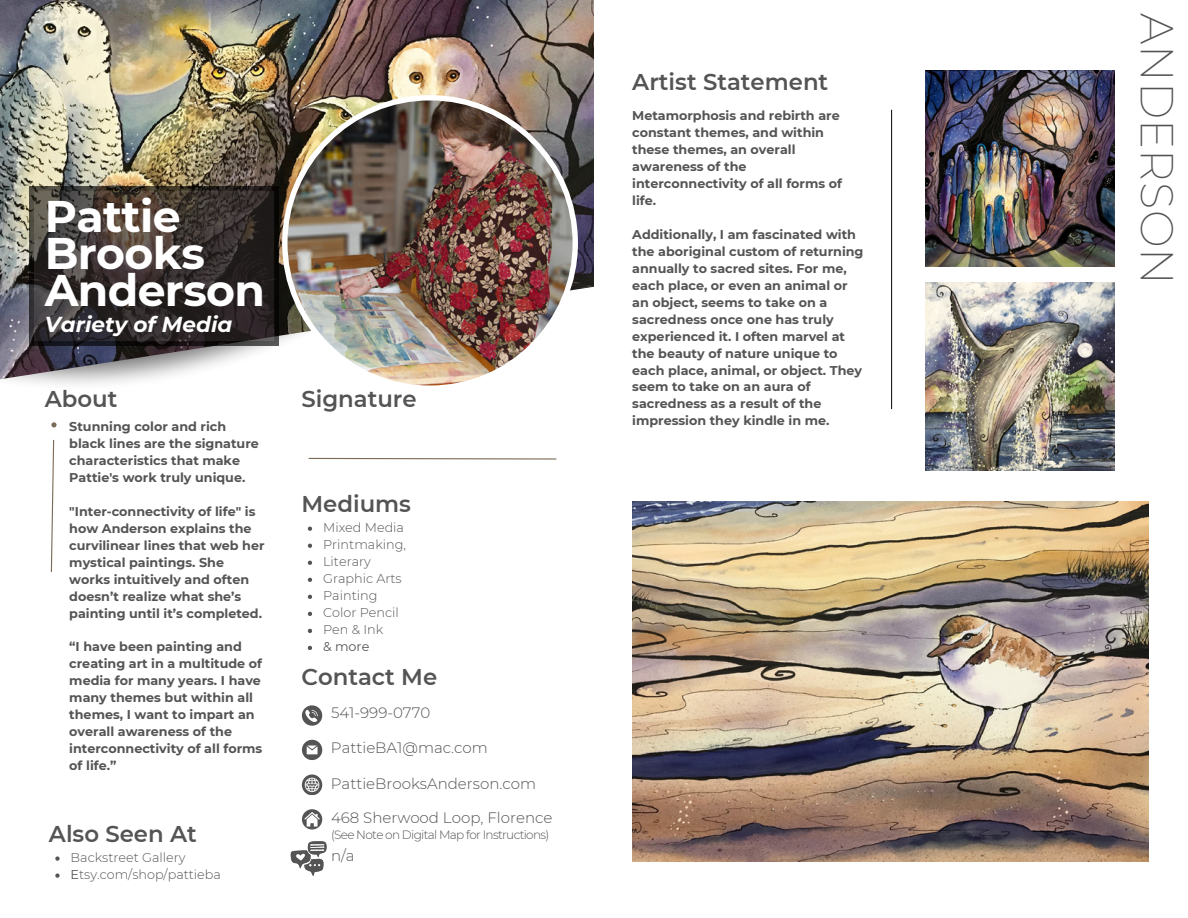
<style>
.page{position:relative;width:1188px;height:918px;background:#fff}
.page>*{position:absolute;margin:0;border:0;box-sizing:border-box;transform-origin:0 0}
.t1{font:200 45px "Montserrat";letter-spacing:.005em;color:#545454}
.t2{font:700 44.25px/37.2px "Montserrat";letter-spacing:-.015em;color:#fff}
.t3{font:600 22.8px "Montserrat";color:#545454}
.t4{font:italic 700 21.6px "Montserrat";color:#fff}
.t5{font:300 15px "Montserrat";color:#545454}
.t6{font:700 12.75px/17px "Montserrat";color:#545454}
.t7{font:300 12.75px/17.1px "Montserrat";color:#545454}
.t8{font:300 12px "Montserrat";letter-spacing:-.055em;color:#545454}
.s1{font-weight:400}
</style>
<div class="page">
<svg style="left:302px;top:705px;width:20px;height:21px"></svg>
<svg style="left:302px;top:774px;width:20px;height:21px"></svg>
<svg style="left:302px;top:740px;width:20px;height:20px"></svg>
<div style="left:302px;top:809px;width:20px;height:20px;background:#545454;border-radius:50%"></div>
<svg style="left:304px;top:812px;width:16px;height:15px"></svg>
<svg style="left:51px;top:422px;width:6px;height:5px"></svg>
<svg style="left:50px;top:439px;width:5px;height:133px"></svg>
<img style="left:0;top:0;width:594px;height:379px">
<img style="left:282px;top:95px;width:296px;height:291px">
<svg style="left:308px;top:457px;width:249px;height:3px"></svg>
<svg style="left:291px;top:841px;width:36px;height:35px"></svg>
<svg style="left:29px;top:186px;width:250px;height:160px;background:#37302e"></svg>
<svg style="left:308px;top:527px;width:4px;height:4px"></svg>
<svg style="left:308px;top:544px;width:4px;height:4px"></svg>
<svg style="left:308px;top:561px;width:4px;height:4px"></svg>
<svg style="left:308px;top:578px;width:4px;height:4px"></svg>
<svg style="left:308px;top:595px;width:4px;height:4px"></svg>
<svg style="left:308px;top:612px;width:4px;height:4px"></svg>
<svg style="left:308px;top:629px;width:4px;height:4px"></svg>
<svg style="left:308px;top:646px;width:4px;height:4px"></svg>
<svg style="left:55px;top:856px;width:5px;height:5px"></svg>
<svg style="left:55px;top:873px;width:5px;height:5px"></svg>
<img style="left:925px;top:71px;width:189px;height:196px">
<img style="left:925px;top:283px;width:189px;height:188px">
<hr style="left:891px;top:110px;width:1px;height:299px;background:#231f20">
<img style="left:632px;top:501px;width:517px;height:360px">
<p class="t2" style="left:45px;top:195px;width:222px">Pattie<br>Brooks<br>Anderson</p>
<p class="t4" style="left:45px;top:308px;width:189px">Variety of Media</p>
<p class="t3" style="left:45px;top:383px;width:74px">About</p>
<p class="t6" style="left:69px;top:417px;width:191px">Stunning color and rich black lines are the signature characteristics that make<br>Pattie's work truly unique.</p>
<p class="t6" style="left:69px;top:502px;width:197px">"Inter-connectivity of life" is how Anderson explains the curvilinear lines that web her mystical paintings. She works intuitively and often doesn’t realize what she’s painting until it’s completed.</p>
<p class="t6" style="left:69px;top:638px;width:194px">“I have been painting and creating art in a multitude of media for many years. I have many themes but within all themes, I want to impart an overall awareness of the interconnectivity of all forms of life.”</p>
<p class="t3" style="left:49px;top:818px;width:149px">Also Seen At</p>
<p class="t7" style="left:71px;top:848px;width:152px">Backstreet Gallery<br><span class="s1">E</span>tsy.com/shop/pattieba</p>
<p class="t3" style="left:301px;top:383px;width:117px">Signature</p>
<p class="t3" style="left:301px;top:488px;width:111px">Mediums</p>
<p class="t7" style="left:323px;top:518px;width:84px">Mixed Media<br>Printmaking,<br>Literary<br>Graphic Arts<br>Painting<br>Color Pencil<br>Pen &amp; Ink<br><span class="s1">&amp; more</span></p>
<p class="t3" style="left:301px;top:661px;width:137px">Contact Me</p>
<p class="t5" style="left:331px;top:703px;width:101px">541-999-0770</p>
<p class="t5" style="left:331px;top:737px;width:158px">PattieBA1@mac.com</p>
<p class="t5" style="left:331px;top:773px;width:207px">PattieBrooksAnderson.com</p>
<p class="t5" style="left:331px;top:807px;width:223px">468 Sherwood Loop, Florence</p>
<p class="t8" style="left:331px;top:826px;width:220px">(See Note on Digital Map for Instructions)</p>
<p class="t5" style="left:331px;top:845px;width:25px">n/a</p>
<p class="t3" style="left:632px;top:66px;width:198px">Artist Statement</p>
<p class="t6" style="left:632px;top:107px;width:211px">Metamorphosis and rebirth are constant themes, and within these themes, an overall awareness of the interconnectivity of all forms of life.</p>
<p class="t6" style="left:632px;top:225px;width:233px">Additionally, I am fascinated with the aboriginal custom of returning annually to sacred sites. For me, each place, or even an animal or an object, seems to take on a sacredness once one has truly experienced it. I often marvel at the beauty of nature unique to each place, animal, or object. They seem to take on an aura of sacredness as a result of the impression they kindle in me.</p>
<p class="t1" style="left:1187px;top:13px;width:273px;rotate:90deg">ANDERSON</p>
</div>
